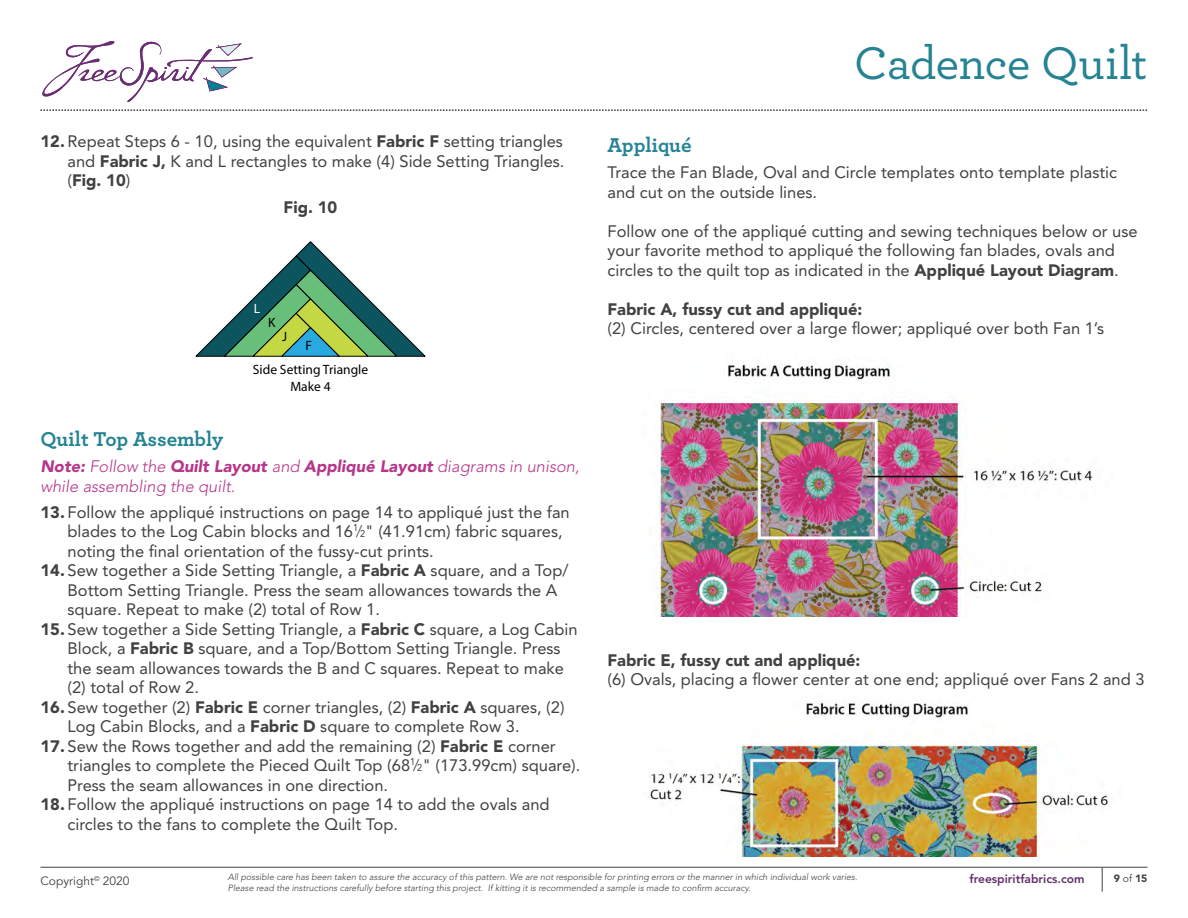
<style>
.page{position:relative;width:1188px;height:918px;background:#fff}
.page>*{position:absolute;margin:0;border:0;box-sizing:border-box;transform-origin:0 0}
.t1{font:500 48px "Archer";letter-spacing:-.01em;color:#258393}
.SUBHEADS_blue{font:700 21px "Archer";color:#258393}
.BODY{font:16.5px/19.5px "Avenir LT Std";color:#414042}
.Notes{font:italic 300 16.5px/19.5px "Avenir LT Std";color:#b5368a}
.BODY-2{font:900 16.5px "Avenir LT Std";color:#414042}
.Illustrations{font:900 16.5px "Avenir LT Std";color:#414042}
.t2{font:13.5px/16.2px "Myriad Pro";color:#000;text-align:center}
.t3{font:600 13.5px "Myriad Pro";color:#000}
.t4{font:13.5px "Myriad Pro";color:#fff}
.t5{font:800 12px "Avenir LT Std";color:#632f6c}
.t6{font:12px "Avenir LT Std";color:#414042}
.t7{font:900 10.5px "Avenir LT Std";color:#414042}
.t8{font:italic 300 9px "Avenir LT Std";color:#414042}
.s1{font-weight:900}
.s2{font-size:9.9px}
.s3{font-weight:400}
</style>
<div class="page">
<svg style="left:1102px;top:868px;width:1px;height:24px"></svg>
<hr style="left:40px;top:867px;width:1108px;height:1px;background:#414042">
<svg style="left:42px;top:41px;width:211px;height:61px"></svg>
<svg style="left:40px;top:110px;width:1108px;height:1px"></svg>
<svg style="left:195px;top:241px;width:231px;height:116px"></svg>
<img style="left:655px;top:362px;width:438px;height:255px">
<img style="left:649px;top:702px;width:460px;height:155px">
<p class="BODY" style="left:68px;top:132px;width:499px;text-align:justify;text-indent:-27px"><span class="s1">12.</span> Repeat Steps 6 - 10, using the equivalent <span class="s1">Fabric F</span> setting triangles and <span class="s1">Fabric J,</span> K and L rectangles to make (4) Side Setting Triangles. (<span class="s1">Fig. 10</span>)</p>
<p class="Illustrations" style="left:284px;top:198px;width:55px">Fig. 10</p>
<p class="t3" style="left:292px;top:203px;width:40px">Fig. 10</p>
<p class="t4" style="left:254px;top:300px;width:8px">L</p>
<p class="t2" style="left:268px;top:314px;width:9px">K</p>
<p class="t2" style="left:282px;top:329px;width:6px">J</p>
<p class="t2" style="left:306px;top:337px;width:8px">F</p>
<p class="t2" style="left:253px;top:362px;width:117px">Side Setting Triangle<br>Make 4</p>
<p class="SUBHEADS_blue" style="left:40px;top:422px;width:184px">Quilt Top Assembly</p>
<p class="Notes" style="left:40px;top:457px;width:540px"><span class="s1">Note:</span> Follow the <span class="s1">Quilt Layout</span> and <span class="s1">Appliqué Layout</span> diagrams in unison, while assembling the quilt.</p>
<p class="BODY" style="left:67px;top:503px;width:504px;text-indent:-27px"><span class="s1">13.</span> Follow the appliqué instructions on page 14 to appliqué just the fan blades to the Log Cabin blocks and 16<sup>1</sup>⁄<span class="s2">2</span>" (41.91cm) fabric squares, noting the final orientation of the fussy-cut prints.</p>
<p class="BODY" style="left:68px;top:561px;width:503px;text-indent:-27px"><span class="s1">14.</span> Sew together a Side Setting Triangle, a <span class="s1">Fabric A</span> square, and a Top/<br>Bottom Setting Triangle. Press the seam allowances towards the A square. Repeat to make (2) total of Row 1.</p>
<p class="BODY" style="left:68px;top:620px;width:512px;text-indent:-27px"><span class="s1">15.</span> Sew together a Side Setting Triangle, a <span class="s1">Fabric C</span> square, a Log Cabin Block, a <span class="s1">Fabric B</span> square, and a Top/Bottom Setting Triangle. Press the seam allowances towards the B and C squares. Repeat to make (2) total of Row 2.</p>
<p class="BODY" style="left:68px;top:698px;width:499px;text-indent:-27px"><span class="s1">16.</span> Sew together (2) <span class="s1">Fabric E</span> corner triangles, (2) <span class="s1">Fabric A</span> squares, (2)<br>Log Cabin Blocks, and a <span class="s1">Fabric D</span> square to complete Row 3.</p>
<p class="BODY" style="left:67px;top:737px;width:514px;text-indent:-27px"><span class="s1">17.</span> Sew the Rows together and add the remaining (2) <span class="s1">Fabric E</span> corner triangles to complete the Pieced Quilt Top (68<sup>1</sup>⁄<span class="s2">2</span>" (173.99cm) square).<br>Press the seam allowances in one direction.</p>
<p class="BODY" style="left:68px;top:795px;width:484px;text-indent:-27px"><span class="s1">18.</span> Follow the appliqué instructions on page 14 to add the ovals and circles to the fans to complete the Quilt Top.</p>
<h1 class="t1" style="left:854px;top:28px;width:295px">Cadence Quilt</h1>
<p class="SUBHEADS_blue" style="left:608px;top:128px;width:86px">Appliqué</p>
<p class="BODY" style="left:608px;top:163px;width:511px">Trace the Fan Blade, Oval and Circle templates onto template plastic and cut on the outside lines.</p>
<p class="BODY" style="left:608px;top:221px;width:532px">Follow one of the appliqué cutting and sewing techniques below or use your favorite method to appliqué the following fan blades, ovals and circles to the quilt top as indicated in the <span class="s1">Appliqué Layout Diagram</span>.</p>
<p class="BODY-2" style="left:608px;top:299px;width:256px">Fabric A, fussy cut and appliqué:</p>
<p class="BODY" style="left:608px;top:319px;width:498px">(2) Circles, centered over a large flower; appliqué over both Fan 1’s</p>
<p class="BODY-2" style="left:608px;top:650px;width:255px">Fabric E, fussy cut and appliqué:</p>
<p class="BODY" style="left:607px;top:670px;width:539px">(6) Ovals, placing a flower center at one end; appliqué over Fans 2 and 3</p>
<p class="t6" style="left:40px;top:874px;width:91px">Copyright<sup>©</sup> 2020</p>
<p class="t8" style="left:228px;top:872px;width:631px">All possible care has been taken to assure the accuracy of this pattern. We are not responsible for printing errors or the manner in which individual work varies.</p>
<p class="t5" style="left:969px;top:872px;width:117px">freespiritfabrics.com</p>
<p class="t7" style="left:1114px;top:872px;width:35px">9 <span class="s3">of</span> 15</p>
<p class="t8" style="left:228px;top:883px;width:524px">Please read the instructions carefully before starting this project. If kitting it is recommended a sample is made to confirm accuracy.</p>
</div>
